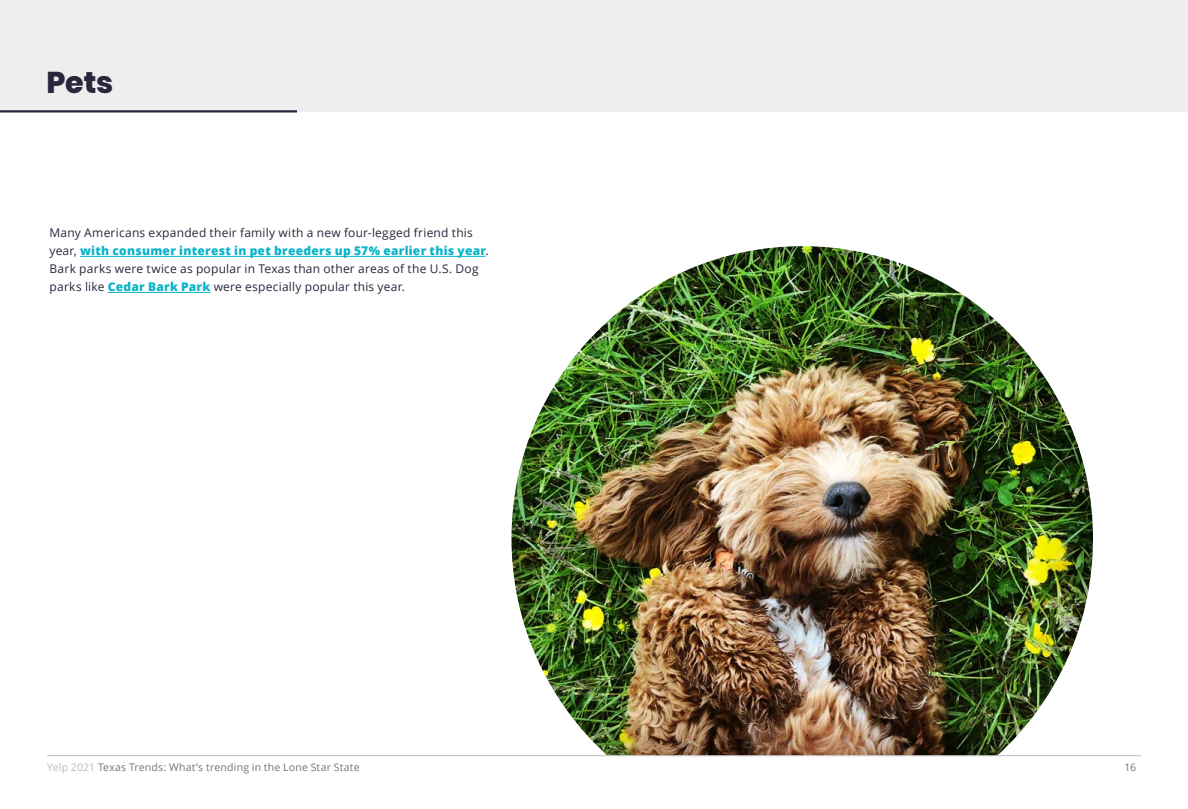
<style>
.page{position:relative;width:1188px;height:809px;background:#fff}
.page>*{position:absolute;margin:0;border:0;box-sizing:border-box;transform-origin:0 0}
.t1{font:800 30px "Poppins";color:#2b263d}
.t2{font:12px/18px "Open Sans";letter-spacing:.02em;color:#2b263d}
.t3{font:10.5px "Open Sans";letter-spacing:.02em;color:#757380}
.s1{font-weight:800;color:#0ab3c9}
.s2{color:#babac2}
</style>
<div class="page">
<hr style="left:47px;top:755px;width:1094px;height:1px;background:#babac2">
<div style="left:0;top:0;width:1188px;height:111px;background:#efeeef"></div>
<hr style="left:80px;top:256px;width:405px;height:1px;background:#0ab3c9">
<hr style="left:108px;top:292px;width:102px;height:1px;background:#0ab3c9">
<img style="left:512px;top:246px;width:581px;height:509px">
<hr style="left:0;top:110px;width:297px;height:2px;background:#2b263d">
<h1 class="t1" style="left:46px;top:65px;width:68px">Pets</h1>
<p class="t2" style="left:49px;top:224px;width:441px">Many Americans expanded their family with a new four-legged friend this year, <span class="s1">with consumer interest in pet breeders up 57% earlier this year</span>.<br>Bark parks were twice as popular in Texas than other areas of the U.S. Dog parks like <span class="s1">Cedar Bark Park</span> were especially popular this year.</p>
<p class="t3" style="left:47px;top:760px;width:314px"><span class="s2">Yelp 2021</span> Texas Trends: What’s trending in the Lone Star State</p>
<p class="t3" style="left:1124px;top:760px;width:13px">16</p>
</div>
